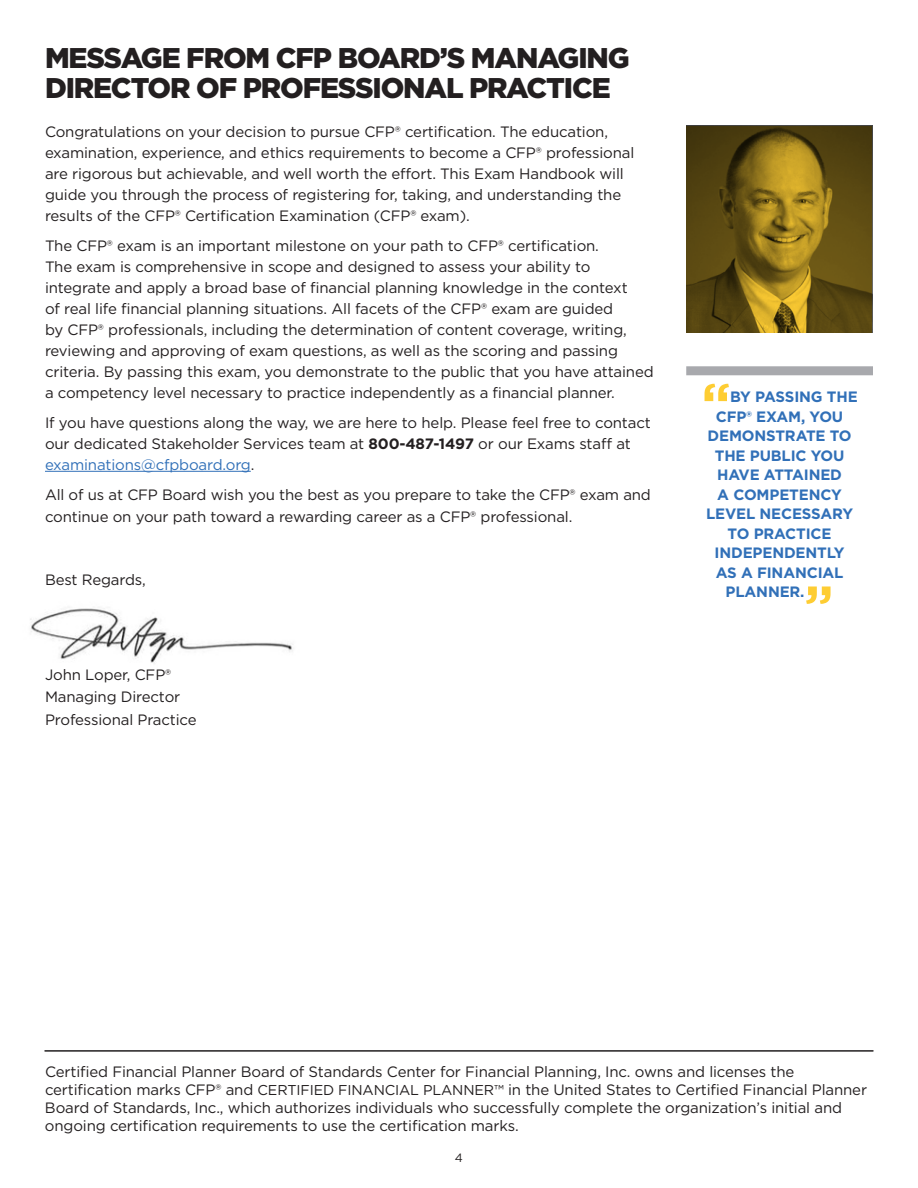
<style>
.page{position:relative;width:918px;height:1188px;background:#fff}
.page>*{position:absolute;margin:0;border:0;box-sizing:border-box;transform-origin:0 0}
.t1{font:700 54px "Gotham";color:#fecd33}
.Section_Header{font:900 28.5px/30px "Gotham";letter-spacing:-.04em;color:#231f20}
.Body_text{font:15px/21px "Gotham";letter-spacing:-.01em;color:#231f20}
.t2{font:700 15px "Gotham";letter-spacing:-.01em;color:#3170b8}
.t3{font:12px "Gotham";color:#231f20}
.s1{font-weight:700}
.s2{color:#3170b8}
.s3{font-size:14.25px}
</style>
<div class="page">
<img style="left:30px;top:608px;width:263px;height:56px">
<hr style="left:45px;top:471px;width:206px;height:1px;background:#3170b8">
<img style="left:686px;top:126px;width:186px;height:207px">
<div style="left:686px;top:366px;width:187px;height:9px;background:#a8a9ad"></div>
<hr style="left:45px;top:1050px;width:828px;height:2px;background:#231f20">
<p class="Section_Header" style="left:45px;top:42px;width:586px">MESSAGE FROM CFP BOARD’S MANAGING<br>DIRECTOR OF PROFESSIONAL PRACTICE</p>
<p class="Body_text" style="left:45px;top:121px;width:591px">Congratulations on your decision to pursue CFP® certification. The education, examination, experience, and ethics requirements to become a CFP® professional are rigorous but achievable, and well worth the effort. This Exam Handbook will guide you through the process of registering for, taking, and understanding the results of the CFP® Certification Examination (CFP® exam).</p>
<p class="Body_text" style="left:45px;top:235px;width:610px">The CFP® exam is an important milestone on your path to CFP® certification.<br>The exam is comprehensive in scope and designed to assess your ability to integrate and apply a broad base of financial planning knowledge in the context<br>of real life financial planning situations. All facets of the CFP® exam are guided<br>by CFP® professionals, including the determination of content coverage, writing, reviewing and approving of exam questions, as well as the scoring and passing criteria. By passing this exam, you demonstrate to the public that you have attained a competency level necessary to practice independently as a financial planner.</p>
<p class="Body_text" style="left:45px;top:412px;width:607px">If you have questions along the way, we are here to help. Please feel free to contact our dedicated Stakeholder Services team at <span class="s1">800-487-1497</span> or our Exams staff at <span class="s2">examinations@cfpboard.org</span>.</p>
<p class="Body_text" style="left:45px;top:483px;width:607px;line-height:22.5px">All of us at CFP Board wish you the best as you prepare to take the CFP® exam and continue on your path toward a rewarding career as a CFP® professional.</p>
<p class="Body_text" style="left:45px;top:569px;width:102px">Best Regards,</p>
<p class="Body_text" style="left:45px;top:663px;width:153px;line-height:22.5px">John Loper, CFP®<br>Managing Director<br>Professional Practice</p>
<p class="t1" style="left:701px;top:367px;width:31px">“</p>
<p class="t2" style="left:730px;top:387px;width:129px">BY PASSING THE</p>
<p class="t2" style="left:716px;top:407px;width:129px">CFP® EXAM, YOU</p>
<p class="t2" style="left:708px;top:426px;width:146px">DEMONSTRATE TO</p>
<p class="t2" style="left:715px;top:446px;width:131px">THE PUBLIC YOU</p>
<p class="t2" style="left:717px;top:465px;width:126px">HAVE ATTAINED</p>
<p class="t2" style="left:717px;top:485px;width:126px">A COMPETENCY</p>
<p class="t2" style="left:706px;top:504px;width:149px">LEVEL NECESSARY</p>
<p class="t2" style="left:728px;top:524px;width:106px">TO PRACTICE</p>
<p class="t2" style="left:715px;top:543px;width:132px">INDEPENDENTLY</p>
<p class="t2" style="left:716px;top:563px;width:129px">AS A FINANCIAL</p>
<p class="t2" style="left:726px;top:582px;width:80px">PLANNER.</p>
<p class="t1" style="left:804px;top:569px;width:31px">”</p>
<p class="Body_text" style="left:45px;top:1063px;width:824px;line-height:18px">Certified Financial Planner Board of Standards Center for Financial Planning, Inc. owns and licenses the certification marks CFP® and <span class="s3">CERTIFIED FINANCIAL PLANNER™</span> in the United States to Certified Financial Planner Board of Standards, Inc., which authorizes individuals who successfully complete the organization’s initial and ongoing certification requirements to use the certification marks.</p>
<p class="t3" style="left:455px;top:1150px;width:10px">4</p>
</div>
